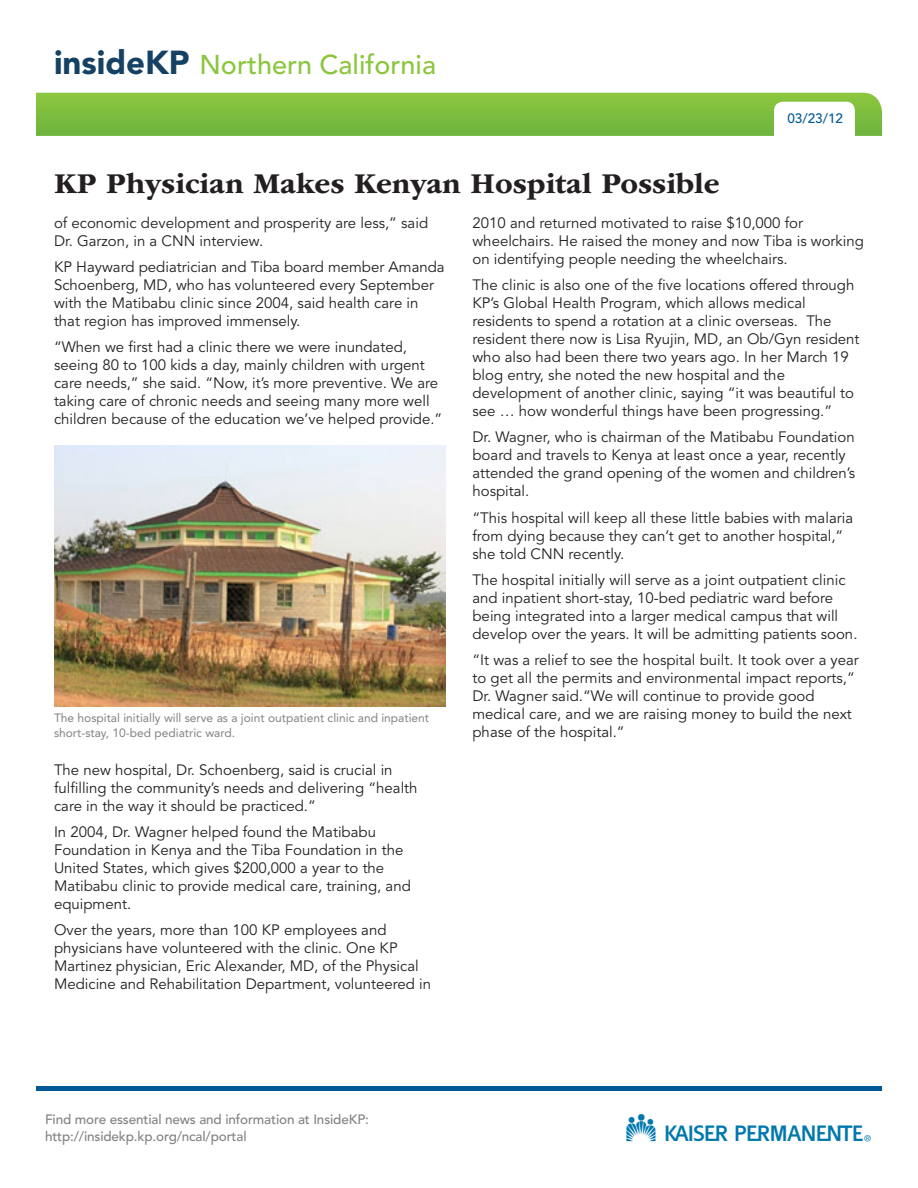
<style>
.page{position:relative;width:918px;height:1188px;background:#fff}
.page>*{position:absolute;margin:0;border:0;box-sizing:border-box;transform-origin:0 0}
.t1{font:42.75px "K Plogos";color:#0078ae}
.Headline{font:700 30px "ITC Garamond Std";color:#231f20}
.t2{font:500 27px "Avenir LT Std";color:#8bc63e}
.Answer{font:15px/18px "Avenir LT Std";color:#231f20}
.t3{font:500 13.5px/16.5px "Avenir LT Std";letter-spacing:-.01em;color:#808285}
.Date{font:500 13.5px "Avenir LT Std";color:#005996}
.t4{font:12px/15px "Avenir LT Std";color:#808285}
.s1{font-weight:900;font-size:33px;color:#154264}
</style>
<div class="page">
<svg style="left:36px;top:93px;width:846px;height:43px"></svg>
<div style="left:36px;top:1086px;width:846px;height:5px;background:#005996"></div>
<div style="left:774px;top:102px;width:81px;height:43px;background:#fff;border-radius:9px"></div>
<img style="left:54px;top:446px;width:392px;height:261px">
<p class="t2" style="left:54px;top:50px;width:384px"><span class="s1">insideKP</span> Northern California</p>
<p class="Headline" style="left:54px;top:166px;width:667px">KP Physician Makes Kenyan Hospital Possible</p>
<p class="Date" style="left:787px;top:111px;width:57px">03/23/12</p>
<p class="Answer" style="left:54px;top:214px;width:376px">of economic development and prosperity are less,” said<br>Dr. Garzon, in a CNN interview.</p>
<p class="Answer" style="left:54px;top:258px;width:392px">KP Hayward pediatrician and Tiba board member Amanda Schoenberg, MD, who has volunteered every September with the Matibabu clinic since 2004, said health care in that region has improved immensely.</p>
<p class="Answer" style="left:54px;top:339px;width:390px">“When we first had a clinic there we were inundated, seeing 80 to 100 kids a day, mainly children with urgent care needs,” she said. “Now, it’s more preventive. We are taking care of chronic needs and seeing many more well children because of the education we’ve helped provide.”</p>
<p class="t4" style="left:54px;top:710px;width:377px">The hospital initially will serve as a joint outpatient clinic and inpatient short-stay, 10-bed pediatric ward.</p>
<p class="Answer" style="left:54px;top:761px;width:365px">The new hospital, Dr. Schoenberg, said is crucial in fulfilling the community’s needs and delivering “health care in the way it should be practiced.”</p>
<p class="Answer" style="left:54px;top:823px;width:358px">In 2004, Dr. Wagner helped found the Matibabu Foundation in Kenya and the Tiba Foundation in the United States, which gives $200,000 a year to the Matibabu clinic to provide medical care, training, and equipment.</p>
<p class="Answer" style="left:54px;top:921px;width:379px">Over the years, more than 100 KP employees and physicians have volunteered with the clinic. One KP Martinez physician, Eric Alexander, MD, of the Physical Medicine and Rehabilitation Department, volunteered in</p>
<p class="Answer" style="left:472px;top:214px;width:393px">2010 and returned motivated to raise $10,000 for wheelchairs. He raised the money and now Tiba is working on identifying people needing the wheelchairs.</p>
<p class="Answer" style="left:472px;top:276px;width:389px">The clinic is also one of the five locations offered through KP’s Global Health Program, which allows medical residents to spend a rotation at a clinic overseas. The resident there now is Lisa Ryujin, MD, an Ob/Gyn resident who also had been there two years ago. In her March 19 blog entry, she noted the new hospital and the development of another clinic, saying “it was beautiful to see … how wonderful things have been progressing.”</p>
<p class="Answer" style="left:472px;top:429px;width:384px">Dr. Wagner, who is chairman of the Matibabu Foundation board and travels to Kenya at least once a year, recently attended the grand opening of the women and children’s hospital.</p>
<p class="Answer" style="left:472px;top:509px;width:382px">“This hospital will keep all these little babies with malaria from dying because they can’t get to another hospital,” she told CNN recently.</p>
<p class="Answer" style="left:472px;top:571px;width:387px">The hospital initially will serve as a joint outpatient clinic and inpatient short-stay, 10-bed pediatric ward before being integrated into a larger medical campus that will develop over the years. It will be admitting patients soon.</p>
<p class="Answer" style="left:472px;top:651px;width:388px">“It was a relief to see the hospital built. It took over a year to get all the permits and environmental impact reports,” Dr. Wagner said.“We will continue to provide good medical care, and we are raising money to build the next phase of the hospital.”</p>
<p class="t3" style="left:45px;top:1112px;width:326px">Find more essential news and information at InsideKP: http://insidekp.kp.org/ncal/portal</p>
<p class="t1" style="left:626px;top:1101px;width:251px">2</p>
</div>
